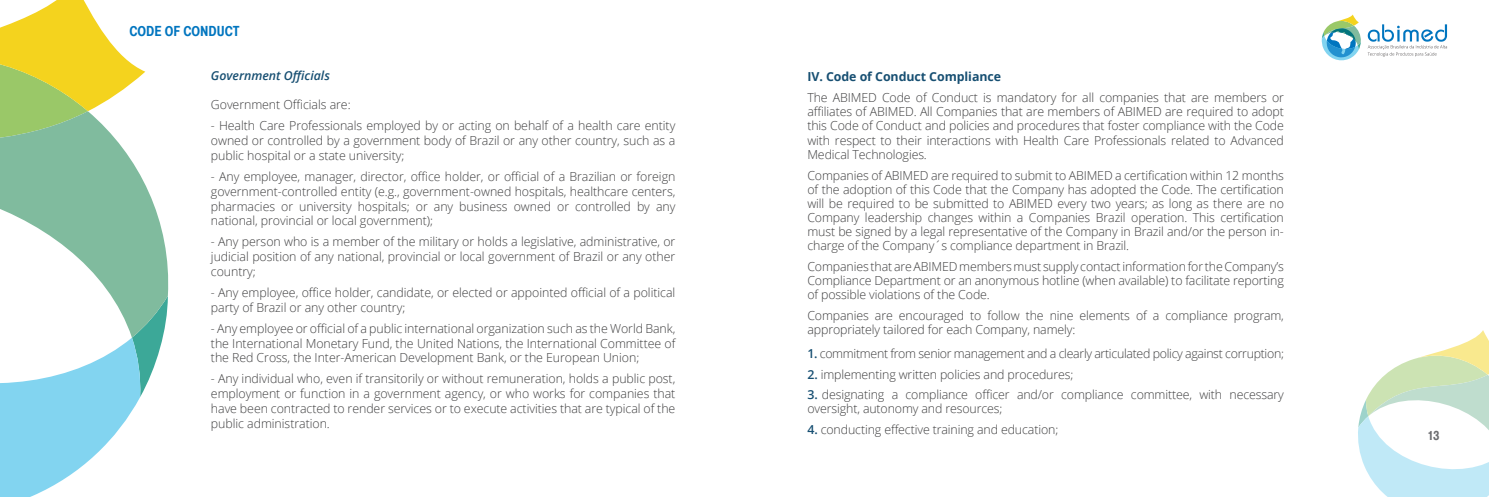
<style>
.page{position:relative;width:1489px;height:497px;background:#fff}
.page>*{position:absolute;margin:0;border:0;box-sizing:border-box;transform-origin:0 0}
.t1{font:15px "Helvetica Medium Condensed Let Plain";color:#0075bf}
.t2{font:13.75px "Helvetica Medium Condensed Let Plain";color:#6c6d70}
.t3{font:300 12.38px/14.8px "Open Sans";letter-spacing:-.01em;color:#3e3e3f;text-align:justify}
.t4{font:700 12.38px "Open Sans";letter-spacing:-.005em;color:#174f72}
.t5{font:italic 600 12.38px "Open Sans";color:#174f72}
.s1{font-weight:600;color:#174f72}
</style>
<div class="page">
<svg style="left:0;top:347px;width:161px;height:149px;fill:#82d4f0"></svg>
<svg style="left:41px;top:184px;width:128px;height:163px"></svg>
<svg style="left:0;top:0;width:145px;height:230px"></svg>
<svg style="left:1358px;top:330px;width:130px;height:166px"></svg>
<svg style="left:1367px;top:24px;width:79px;height:33px"></svg>
<svg style="left:1321px;top:15px;width:39px;height:46px"></svg>
<p class="t1" style="left:129px;top:23px;width:112px">CODE OF CONDUCT</p>
<p class="t5" style="left:211px;top:67px;width:120px">Government Officials</p>
<p class="t3" style="left:211px;top:97px;width:141px">Government Officials are:</p>
<p class="t3" style="left:211px;top:118px;width:466px">- Health Care Professionals employed by or acting on behalf of a health care entity owned or controlled by a government body of Brazil or any other country, such as a public hospital or a state university;</p>
<p class="t3" style="left:211px;top:169px;width:466px">- Any employee, manager, director, office holder, or official of a Brazilian or foreign government-controlled entity (e.g., government-owned hospitals, healthcare centers, pharmacies or university hospitals; or any business owned or controlled by any national, provincial or local government);</p>
<p class="t3" style="left:211px;top:234px;width:466px">- Any person who is a member of the military or holds a legislative, administrative, or judicial position of any national, provincial or local government of Brazil or any other country;</p>
<p class="t3" style="left:211px;top:284px;width:466px">- Any employee, office holder, candidate, or elected or appointed official of a political party of Brazil or any other country;</p>
<p class="t3" style="left:211px;top:320px;width:466px">- Any employee or official of a public international organization such as the World Bank, the International Monetary Fund, the United Nations, the International Committee of the Red Cross, the Inter-American Development Bank, or the European Union;</p>
<p class="t3" style="left:211px;top:371px;width:466px">- Any individual who, even if transitorily or without remuneration, holds a public post, employment or function in a government agency, or who works for companies that have been contracted to render services or to execute activities that are typical of the public administration.</p>
<p class="t4" style="left:807px;top:68px;width:195px">IV. Code of Conduct Compliance</p>
<p class="t3" style="left:807px;top:90px;width:478px;line-height:14.1px">The ABIMED Code of Conduct is mandatory for all companies that are members or affiliates of ABIMED. All Companies that are members of ABIMED are required to adopt this Code of Conduct and policies and procedures that foster compliance with the Code with respect to their interactions with Health Care Professionals related to Advanced Medical Technologies.</p>
<p class="t3" style="left:807px;top:167px;width:478px;line-height:14.1px">Companies of ABIMED are required to submit to ABIMED a certification within 12 months of the adoption of this Code that the Company has adopted the Code. The certification will be required to be submitted to ABIMED every two years; as long as there are no Company leadership changes within a Companies Brazil operation. This certification must be signed by a legal representative of the Company in Brazil and/or the person in&shy;charge of the Company´s compliance department in Brazil.</p>
<p class="t3" style="left:807px;top:259px;width:478px;line-height:14.1px">Companies that are ABIMED members must supply contact information for the Company’s Compliance Department or an anonymous hotline (when available) to facilitate reporting of possible violations of the Code.</p>
<p class="t3" style="left:807px;top:308px;width:478px;line-height:14.1px">Companies are encouraged to follow the nine elements of a compliance program, appropriately tailored for each Company, namely:</p>
<p class="t3" style="left:807px;top:346px;width:478px"><span class="s1">1.</span> commitment from senior management and a clearly articulated policy against corruption;</p>
<p class="t3" style="left:807px;top:366px;width:267px"><span class="s1">2.</span> implementing written policies and procedures;</p>
<p class="t3" style="left:807px;top:387px;width:478px;line-height:14.1px"><span class="s1">3.</span> designating a compliance officer and/or compliance committee, with necessary oversight, autonomy and resources;</p>
<p class="t3" style="left:807px;top:421px;width:252px"><span class="s1">4.</span> conducting effective training and education;</p>
<p class="t2" style="left:1428px;top:427px;width:12px">13</p>
</div>
